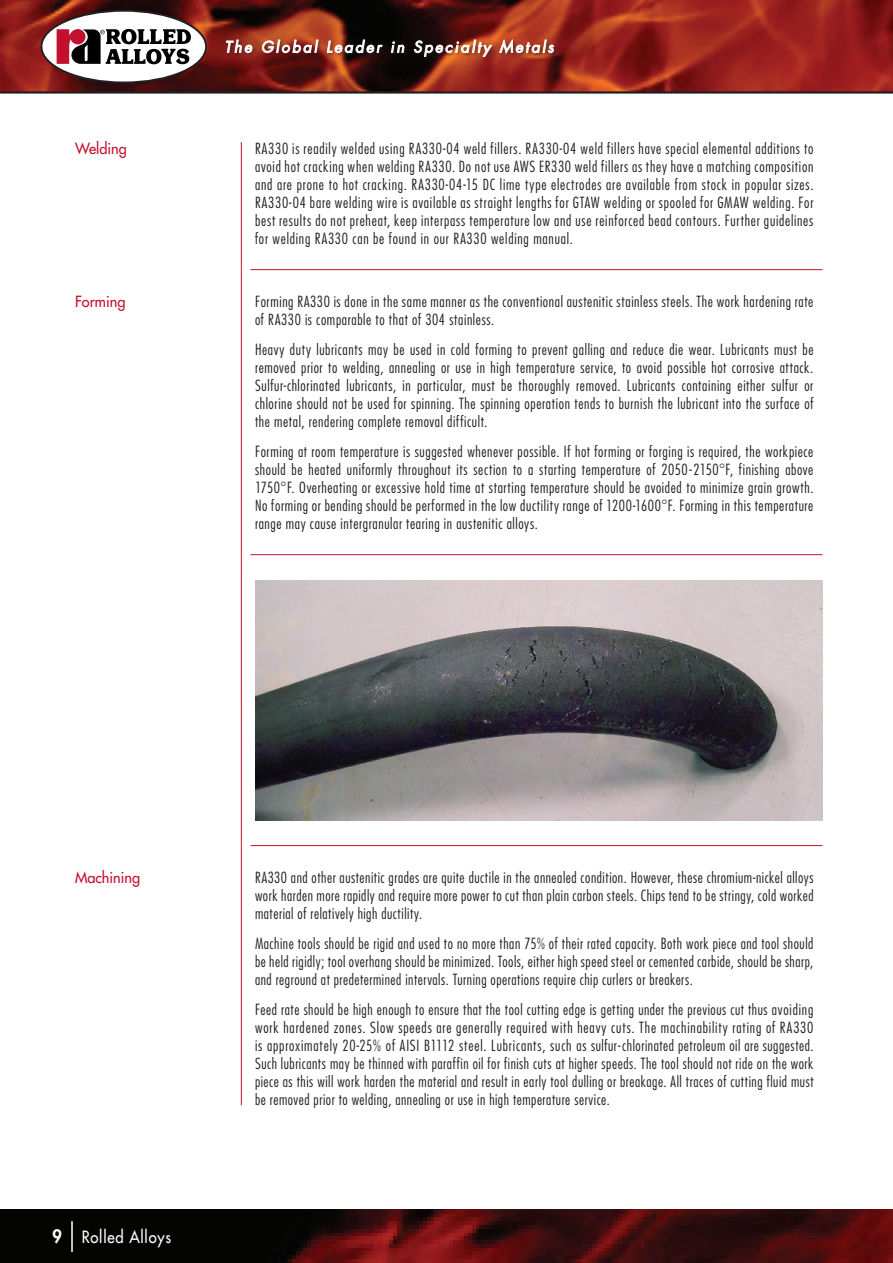
<style>
.page{position:relative;width:893px;height:1263px;background:#fff}
.page>*{position:absolute;margin:0;border:0;box-sizing:border-box;transform-origin:0 0}
.t1{font:16.5px "Futura";letter-spacing:.05em;color:#fff;scale:.9 1}
.t2{font:300 condensed 15px/18px "Futura";letter-spacing:.04em;color:#231f20;text-align:justify}
.t3{font:italic 15px "Futura";letter-spacing:.15em;color:#fff}
.t4{font:15px "Futura";color:#c3102f}
.s1{font-weight:800;font-size:18px}
</style>
<div class="page">
<img style="left:0;top:1210px;width:893px;height:53px">
<svg style="left:0;top:0;width:893px;height:94px;background:#7b2019"></svg>
<div style="left:225px;top:38px;width:332px;height:23px;background:#231f20;opacity:.8"></div>
<svg style="left:226px;top:40px;width:26px;height:13px"></svg>
<svg style="left:261px;top:40px;width:57px;height:13px"></svg>
<svg style="left:327px;top:40px;width:56px;height:13px"></svg>
<svg style="left:391px;top:37px;width:14px;height:16px"></svg>
<svg style="left:414px;top:37px;width:78px;height:20px;background:#885849"></svg>
<svg style="left:499px;top:16px;width:55px;height:38px;background:#b9563e"></svg>
<div style="left:41px;top:11px;width:165px;height:72px;background:#fff;border-radius:50%"></div>
<div style="left:41px;top:10px;width:166px;height:73px;border:2px solid #231f20;border-radius:50%"></div>
<svg style="left:57px;top:29px;width:134px;height:35px"></svg>
<hr style="left:71px;top:1221px;width:2px;height:31px;background:#fff">
<hr style="left:241px;top:142px;width:1px;height:128px;background:#c3102f">
<hr style="left:241px;top:270px;width:1px;height:285px;background:#c3102f">
<hr style="left:241px;top:555px;width:1px;height:291px;background:#c3102f">
<hr style="left:241px;top:846px;width:1px;height:259px;background:#c3102f">
<hr style="left:250px;top:554px;width:572px;height:1px;background:#c3102f">
<hr style="left:250px;top:845px;width:572px;height:1px;background:#c3102f">
<hr style="left:250px;top:269px;width:572px;height:1px;background:#c3102f">
<img style="left:255px;top:580px;width:567px;height:240px">
<p class="t3" style="left:225px;top:37px;width:330px">The Global Leader in Specialty Metals</p>
<p class="t4" style="left:75px;top:139px;width:53px">Welding</p>
<p class="t2" style="left:255px;top:140px;width:560px">RA330 is readily welded using RA330-04 weld fillers. RA330-04 weld fillers have special elemental additions to avoid hot cracking when welding RA330. Do not use AWS ER330 weld fillers as they have a matching composition and are prone to hot cracking. RA330-04-15 DC lime type electrodes are available from stock in popular sizes.<br>RA330-04 bare welding wire is available as straight lengths for GTAW welding or spooled for GMAW welding. For best results do not preheat, keep interpass temperature low and use reinforced bead contours. Further guidelines for welding RA330 can be found in our RA330 welding manual.</p>
<p class="t4" style="left:75px;top:292px;width:52px">Forming</p>
<p class="t2" style="left:255px;top:293px;width:560px">Forming RA330 is done in the same manner as the conventional austenitic stainless steels. The work hardening rate of RA330 is comparable to that of 304 stainless.</p>
<p class="t2" style="left:255px;top:341px;width:560px">Heavy duty lubricants may be used in cold forming to prevent galling and reduce die wear. Lubricants must be removed prior to welding, annealing or use in high temperature service, to avoid possible hot corrosive attack.<br>Sulfur-chlorinated lubricants, in particular, must be thoroughly removed. Lubricants containing either sulfur or chlorine should not be used for spinning. The spinning operation tends to burnish the lubricant into the surface of the metal, rendering complete removal difficult.</p>
<p class="t2" style="left:255px;top:443px;width:560px">Forming at room temperature is suggested whenever possible. If hot forming or forging is required, the workpiece should be heated uniformly throughout its section to a starting temperature of 2050-2150°F, finishing above 1750°F. Overheating or excessive hold time at starting temperature should be avoided to minimize grain growth.<br>No forming or bending should be performed in the low ductility range of 1200-1600°F. Forming in this temperature range may cause intergranular tearing in austenitic alloys.</p>
<p class="t4" style="left:75px;top:868px;width:67px">Machining</p>
<p class="t2" style="left:255px;top:868px;width:560px">RA330 and other austenitic grades are quite ductile in the annealed condition. However, these chromium-nickel alloys work harden more rapidly and require more power to cut than plain carbon steels. Chips tend to be stringy, cold worked material of relatively high ductility.</p>
<p class="t2" style="left:255px;top:934px;width:560px">Machine tools should be rigid and used to no more than 75% of their rated capacity. Both work piece and tool should be held rigidly; tool overhang should be minimized. Tools, either high speed steel or cemented carbide, should be sharp, and reground at predetermined intervals. Turning operations require chip curlers or breakers.</p>
<p class="t2" style="left:255px;top:1000px;width:560px">Feed rate should be high enough to ensure that the tool cutting edge is getting under the previous cut thus avoiding work hardened zones. Slow speeds are generally required with heavy cuts. The machinability rating of RA330 is approximately 20-25% of AISI B1112 steel. Lubricants, such as sulfur-chlorinated petroleum oil are suggested.<br>Such lubricants may be thinned with paraffin oil for finish cuts at higher speeds. The tool should not ride on the work piece as this will work harden the material and result in early tool dulling or breakage. All traces of cutting fluid must be removed prior to welding, annealing or use in high temperature service.</p>
<p class="t1" style="left:53px;top:1226px;width:133px"><span class="s1">9</span> Rolled Alloys</p>
</div>
